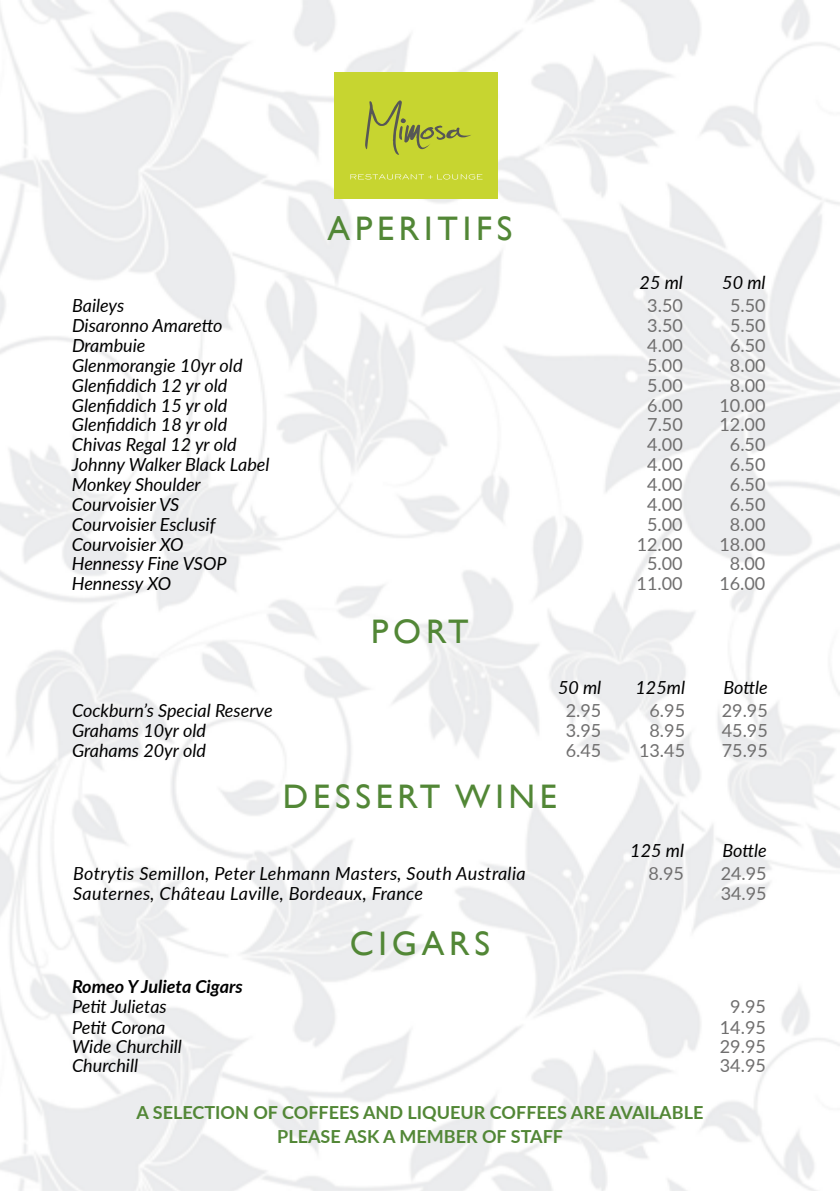
<style>
.page{position:relative;width:840px;height:1191px;background:#fff}
.page>*{position:absolute;margin:0;border:0;box-sizing:border-box;transform-origin:0 0}
.t1{font:34px "Gill Sans";letter-spacing:.14em;color:#528736}
.t2{font:italic 18px "Lato";color:#000}
.t3{font:18px "Lato";color:#706f6f}
.t4{font:italic 18px "Lato";letter-spacing:.02em;color:#000}
.t5{font:700 18px/24px "Lato";color:#528736;text-align:center}
.t6{font:italic 700 18px "Lato";color:#000}
</style>
<div class="page">
<img style="left:0;top:0;width:839px;height:1191px">
<div style="left:334px;top:72px;width:163px;height:126px;background:#c7d530"></div>
<svg style="left:365px;top:100px;width:106px;height:55px"></svg>
<svg style="left:350px;top:174px;width:132px;height:5px"></svg>
<h1 class="t1" style="left:327px;top:209px;width:186px">APERITIFS</h1>
<p class="t2" style="left:639px;top:269px;width:45px">25 ml</p>
<p class="t2" style="left:722px;top:269px;width:45px">50 ml</p>
<p class="t2" style="left:72px;top:293px;width:54px">Baileys</p>
<p class="t3" style="left:647px;top:293px;width:37px">3.50</p>
<p class="t3" style="left:729px;top:293px;width:37px">5.50</p>
<p class="t2" style="left:72px;top:313px;width:152px">Disaronno Amaretto</p>
<p class="t3" style="left:647px;top:313px;width:37px">3.50</p>
<p class="t3" style="left:729px;top:313px;width:37px">5.50</p>
<p class="t2" style="left:72px;top:333px;width:75px">Drambuie</p>
<p class="t3" style="left:647px;top:333px;width:37px">4.00</p>
<p class="t3" style="left:729px;top:333px;width:37px">6.50</p>
<p class="t2" style="left:72px;top:352px;width:172px">Glenmorangie 10yr old</p>
<p class="t3" style="left:647px;top:352px;width:37px">5.00</p>
<p class="t3" style="left:729px;top:352px;width:37px">8.00</p>
<p class="t2" style="left:72px;top:372px;width:157px">Glenfiddich 12 yr old</p>
<p class="t3" style="left:647px;top:372px;width:37px">5.00</p>
<p class="t3" style="left:729px;top:372px;width:37px">8.00</p>
<p class="t2" style="left:72px;top:392px;width:157px">Glenfiddich 15 yr old</p>
<p class="t3" style="left:647px;top:392px;width:37px">6.00</p>
<p class="t3" style="left:719px;top:392px;width:48px">10.00</p>
<p class="t2" style="left:72px;top:412px;width:157px">Glenfiddich 18 yr old</p>
<p class="t3" style="left:646px;top:412px;width:37px">7.50</p>
<p class="t3" style="left:719px;top:412px;width:48px">12.00</p>
<p class="t2" style="left:72px;top:432px;width:166px">Chivas Regal 12 yr old</p>
<p class="t3" style="left:646px;top:432px;width:37px">4.00</p>
<p class="t3" style="left:729px;top:432px;width:37px">6.50</p>
<p class="t2" style="left:72px;top:452px;width:199px">Johnny Walker Black Label</p>
<p class="t3" style="left:646px;top:452px;width:37px">4.00</p>
<p class="t3" style="left:729px;top:452px;width:37px">6.50</p>
<p class="t2" style="left:72px;top:471px;width:130px">Monkey Shoulder</p>
<p class="t3" style="left:646px;top:471px;width:37px">4.00</p>
<p class="t3" style="left:729px;top:471px;width:37px">6.50</p>
<p class="t2" style="left:72px;top:491px;width:109px">Courvoisier VS</p>
<p class="t3" style="left:646px;top:491px;width:37px">4.00</p>
<p class="t3" style="left:729px;top:491px;width:37px">6.50</p>
<p class="t2" style="left:72px;top:511px;width:145px">Courvoisier Esclusif</p>
<p class="t3" style="left:646px;top:511px;width:37px">5.00</p>
<p class="t3" style="left:729px;top:511px;width:37px">8.00</p>
<p class="t2" style="left:72px;top:531px;width:113px">Courvoisier XO</p>
<p class="t3" style="left:636px;top:531px;width:48px">12.00</p>
<p class="t3" style="left:719px;top:531px;width:48px">18.00</p>
<p class="t2" style="left:72px;top:551px;width:156px">Hennessy Fine VSOP</p>
<p class="t3" style="left:646px;top:551px;width:37px">5.00</p>
<p class="t3" style="left:729px;top:551px;width:37px">8.00</p>
<p class="t2" style="left:72px;top:571px;width:101px">Hennessy XO</p>
<p class="t3" style="left:636px;top:571px;width:48px">11.00</p>
<p class="t3" style="left:719px;top:571px;width:48px">16.00</p>
<h1 class="t1" style="left:371px;top:612px;width:99px">PORT</h1>
<p class="t2" style="left:557px;top:674px;width:45px">50 ml</p>
<p class="t2" style="left:635px;top:674px;width:51px">125ml</p>
<p class="t2" style="left:723px;top:674px;width:46px">Bottle</p>
<p class="t2" style="left:72px;top:698px;width:202px">Cockburn’s Special Reserve</p>
<p class="t3" style="left:565px;top:698px;width:37px">2.95</p>
<p class="t3" style="left:649px;top:698px;width:37px">6.95</p>
<p class="t3" style="left:721px;top:698px;width:48px">29.95</p>
<p class="t2" style="left:72px;top:718px;width:135px">Grahams 10yr old</p>
<p class="t3" style="left:565px;top:718px;width:37px">3.95</p>
<p class="t3" style="left:649px;top:718px;width:37px">8.95</p>
<p class="t3" style="left:721px;top:718px;width:48px">45.95</p>
<p class="t2" style="left:72px;top:737px;width:135px">Grahams 20yr old</p>
<p class="t3" style="left:565px;top:737px;width:37px">6.45</p>
<p class="t3" style="left:638px;top:737px;width:48px">13.45</p>
<p class="t3" style="left:721px;top:737px;width:48px">75.95</p>
<h1 class="t1" style="left:283px;top:776px;width:275px">DESSERT WINE</h1>
<p class="t2" style="left:630px;top:837px;width:55px">125 ml</p>
<p class="t2" style="left:722px;top:837px;width:46px">Bottle</p>
<p class="t4" style="left:73px;top:860px;width:454px">Botrytis Semillon, Peter Lehmann Masters, South Australia</p>
<p class="t3" style="left:648px;top:860px;width:37px">8.95</p>
<p class="t3" style="left:720px;top:860px;width:48px">24.95</p>
<p class="t4" style="left:73px;top:880px;width:351px">Sauternes, Château Laville, Bordeaux, France</p>
<p class="t3" style="left:720px;top:880px;width:48px">34.95</p>
<h1 class="t1" style="left:349px;top:923px;width:142px">CIGARS</h1>
<p class="t6" style="left:72px;top:973px;width:172px">Romeo Y Julieta Cigars</p>
<p class="t2" style="left:72px;top:993px;width:96px">Petit Julietas</p>
<p class="t3" style="left:730px;top:993px;width:37px">9.95</p>
<p class="t2" style="left:72px;top:1014px;width:95px">Petit Corona</p>
<p class="t3" style="left:719px;top:1014px;width:48px">14.95</p>
<p class="t2" style="left:72px;top:1033px;width:111px">Wide Churchill</p>
<p class="t3" style="left:719px;top:1033px;width:48px">29.95</p>
<p class="t2" style="left:72px;top:1052px;width:68px">Churchill</p>
<p class="t3" style="left:719px;top:1052px;width:48px">34.95</p>
<p class="t5" style="left:136px;top:1099px;width:568px">A SELECTION OF COFFEES AND LIQUEUR COFFEES ARE AVAILABLE<br>PLEASE ASK A MEMBER OF STAFF</p>
</div>
